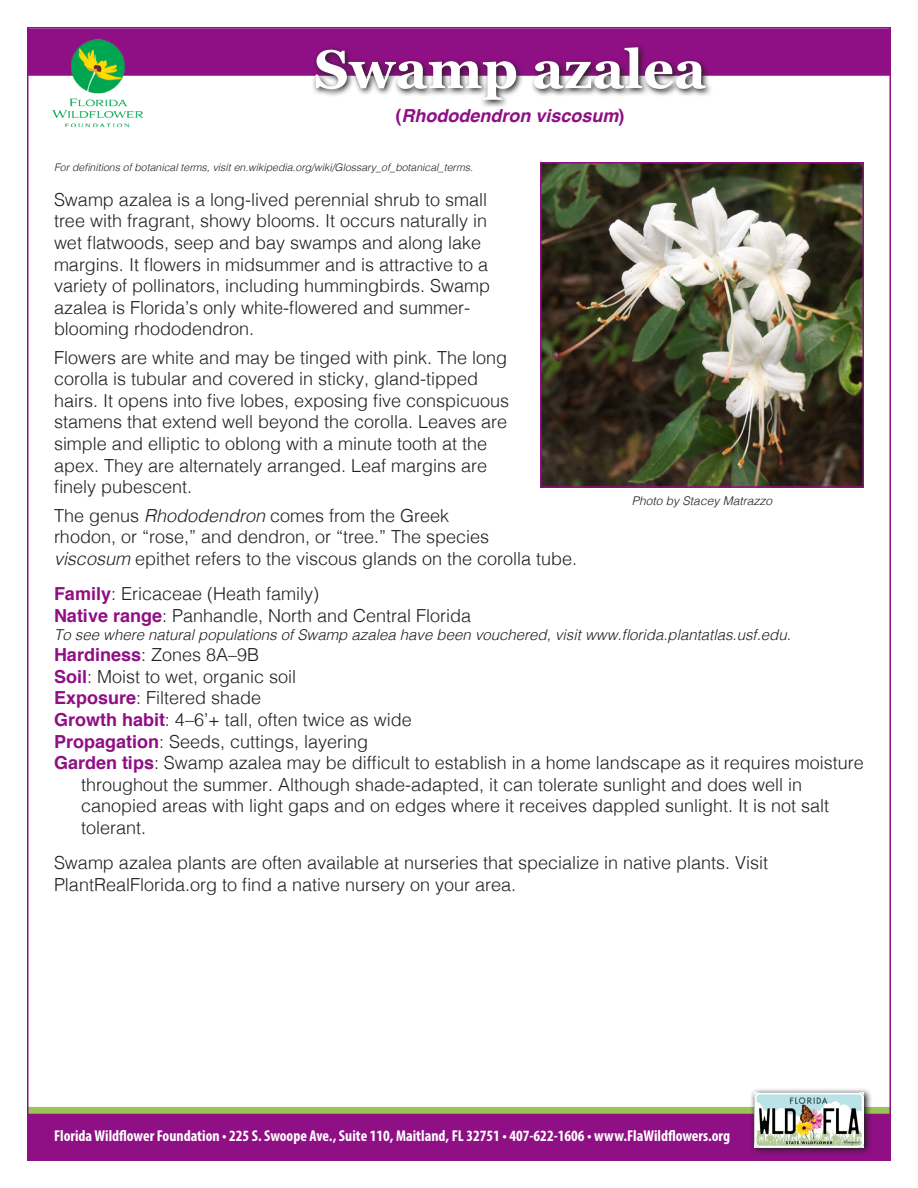
<style>
.page{position:relative;width:918px;height:1188px;background:#fff}
.page>*{position:absolute;margin:0;border:0;box-sizing:border-box;transform-origin:0 0}
.t1{font:700 54px "Georgia";color:#fff}
.t2{font:300 18px/21.6px "Helvetica";color:#231f20}
.t3{font:italic 700 18px "Helvetica";color:#8f0f84}
.t4{font:700 condensed 15.75px "Myriad Pro";color:#fff}
.t5{font:italic 300 15px "Helvetica";color:#231f20}
.t6{font:italic 300 12px "Helvetica";color:#231f20}
.t7{font:italic 300 10.5px "Helvetica";color:#231f20}
.s1{font-style:normal}
.s2{font-style:italic}
.s3{font-weight:700;color:#8f0f84}
</style>
<div class="page">
<div style="left:27px;top:1107px;width:864px;height:7px;background:#9ac456"></div>
<div style="left:27px;top:1114px;width:864px;height:47px;background:#8f0f84"></div>
<div style="left:27px;top:28px;width:864px;height:48px;background:#8f0f84;border:2px solid #8f0f84"></div>
<img style="left:47px;top:28px;width:102px;height:100px">
<svg style="left:312px;top:45px;width:401px;height:62px"></svg>
<img style="left:543px;top:165px;width:318px;height:320px">
<div style="left:540px;top:162px;width:324px;height:326px;border:2px solid #8f0f84"></div>
<svg style="left:750px;top:1089px;width:122px;height:65px"></svg>
<img style="left:754px;top:1092px;width:110px;height:55px">
<p class="t1" style="left:314px;top:29px;width:394px">Swamp azalea</p>
<p class="t3" style="left:396px;top:100px;width:230px"><span class="s1">(</span>Rhododendron viscosum<span class="s1">)</span></p>
<p class="t7" style="left:54px;top:158px;width:420px">For definitions of botanical terms, visit en.wikipedia.org/wiki/Glossary_of_botanical_terms.</p>
<p class="t2" style="left:54px;top:187px;width:438px">Swamp azalea is a long-lived perennial shrub to small tree with fragrant, showy blooms. It occurs naturally in wet flatwoods, seep and bay swamps and along lake margins. It flowers in midsummer and is attractive to a variety of pollinators, including hummingbirds. Swamp azalea is Florida’s only white-flowered and summer&shy;blooming rhododendron.</p>
<p class="t2" style="left:54px;top:345px;width:457px">Flowers are white and may be tinged with pink. The long corolla is tubular and covered in sticky, gland-tipped hairs. It opens into five lobes, exposing five conspicuous stamens that extend well beyond the corolla. Leaves are simple and elliptic to oblong with a minute tooth at the apex. They are alternately arranged. Leaf margins are finely pubescent.</p>
<p class="t2" style="left:54px;top:503px;width:525px">The genus <span class="s2">Rhododendron</span> comes from the Greek<br>rhodon, or “rose,” and dendron, or “tree.” The species<br><span class="s2">viscosum</span> epithet refers to the viscous glands on the corolla tube.</p>
<p class="t2" style="left:54px;top:581px;width:267px"><span class="s3">Family</span>: Ericaceae (Heath family)</p>
<p class="t2" style="left:54px;top:603px;width:419px"><span class="s3">Native range</span>: Panhandle, North and Central Florida</p>
<p class="t5" style="left:54px;top:621px;width:738px">To see where natural populations of Swamp azalea have been vouchered, visit www.florida.plantatlas.usf.edu.</p>
<p class="t2" style="left:54px;top:643px;width:207px"><span class="s3">Hardiness</span>: Zones 8A–9B</p>
<p class="t2" style="left:54px;top:664px;width:244px"><span class="s3">Soil</span>: Moist to wet, organic soil</p>
<p class="t2" style="left:54px;top:686px;width:209px"><span class="s3">Exposure</span>: Filtered shade</p>
<p class="t2" style="left:54px;top:707px;width:359px"><span class="s3">Growth habit</span>: 4–6’+ tall, often twice as wide</p>
<p class="t2" style="left:54px;top:729px;width:316px"><span class="s3">Propagation</span>: Seeds, cuttings, layering</p>
<p class="t2" style="left:81px;top:751px;width:784px;text-indent:-27px"><span class="s3">Garden tips</span>: Swamp azalea may be difficult to establish in a home landscape as it requires moisture throughout the summer. Although shade-adapted, it can tolerate sunlight and does well in canopied areas with light gaps and on edges where it receives dappled sunlight. It is not salt tolerant.</p>
<p class="t2" style="left:54px;top:851px;width:716px">Swamp azalea plants are often available at nurseries that specialize in native plants. Visit<br>PlantRealFlorida.org to find a native nursery on your area.</p>
<p class="t6" style="left:632px;top:490px;width:142px">Photo by Stacey Matrazzo</p>
<p class="t4" style="left:54px;top:1126px;width:678px">Florida Wildflower Foundation • 225 S. Swoope Ave., Suite 110, Maitland, FL 32751 • 407-622-1606 • www.FlaWildflowers.org</p>
</div>
